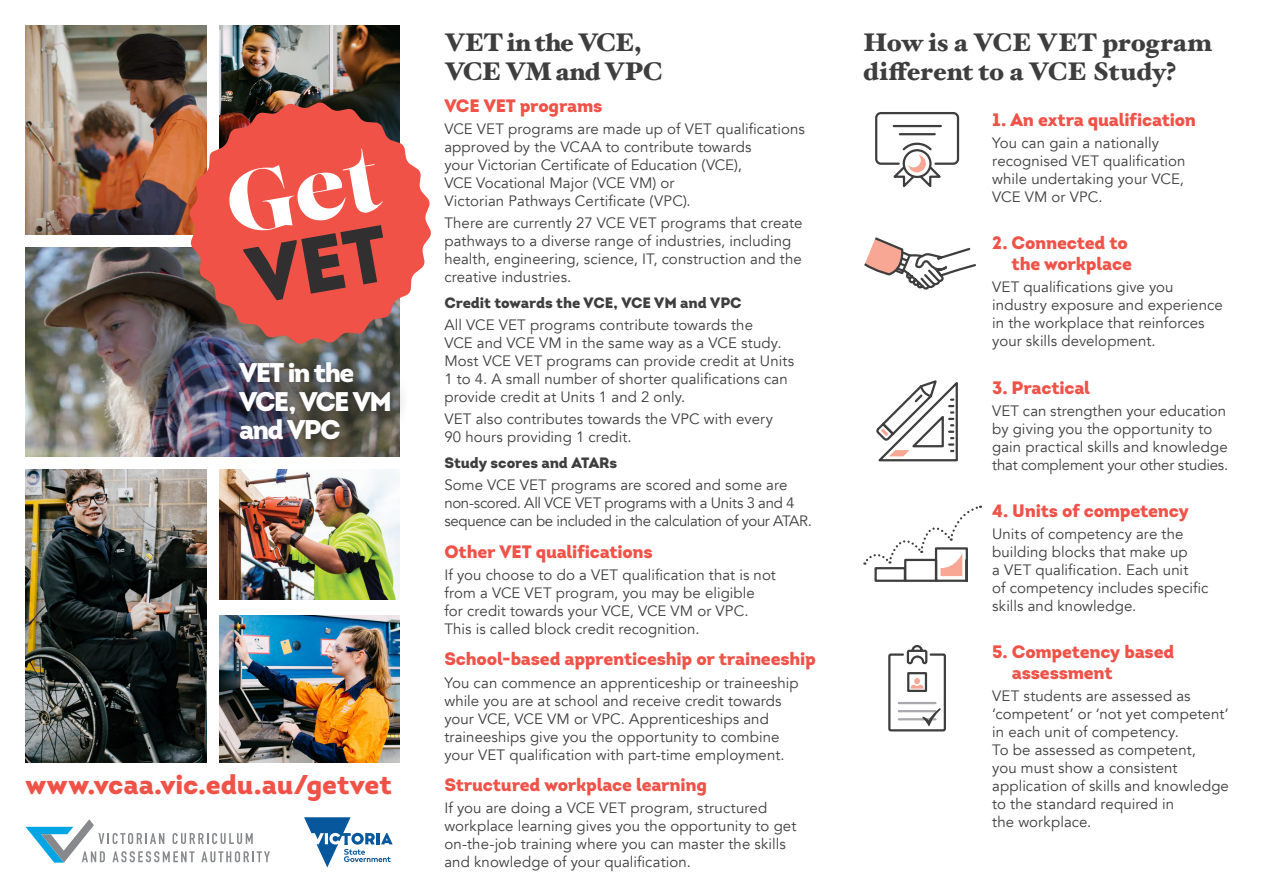
<style>
.page{position:relative;width:1263px;height:893px;background:#fff}
.page>*{position:absolute;margin:0;border:0;box-sizing:border-box;transform-origin:0 0}
.GV_Intro_text{font:900 27.15px "Intro";color:#f05248}
.GV_Body{font:900 27px/28.5px "Intro";letter-spacing:-.06em;color:#fff}
.GV_Body-2{font:900 25.5px/29.2px "Hoefler Text";letter-spacing:-.005em;color:#3e3e3f}
.GV_Body-3{font:900 25.5px/29.2px "Hoefler Text";letter-spacing:-.03em;color:#3e3e3f}
.GV_Body-4{font:900 18px/20.7px "Intro";letter-spacing:-.01em;color:#f05248;text-align:right}
.GV_Body-5{font:15px/18px "Avenir";letter-spacing:.005em;color:#3e3e3f}
.GV_Body-6{font:15px/18px "Avenir";letter-spacing:-.02em;color:#3e3e3f}
.GV_Body-7{font:900 15px "Intro";letter-spacing:-.005em;color:#3e3e3f}
</style>
<div class="page">
<img style="left:219px;top:26px;width:181px;height:76px">
<img style="left:26px;top:26px;width:180px;height:209px">
<img style="left:26px;top:248px;width:195px;height:209px">
<img style="left:26px;top:469px;width:180px;height:293px">
<img style="left:219px;top:616px;width:181px;height:146px">
<img style="left:221px;top:344px;width:182px;height:113px">
<svg style="left:189px;top:102px;width:242px;height:242px;fill:#f05248"></svg>
<svg style="left:26px;top:819px;width:244px;height:44px"></svg>
<svg style="left:304px;top:817px;width:89px;height:50px"></svg>
<img style="left:219px;top:469px;width:181px;height:131px">
<svg style="left:876px;top:380px;width:82px;height:82px"></svg>
<div style="left:875px;top:112px;width:84px;height:53px;border:2px solid #3e3e3f;border-radius:5px"></div>
<svg style="left:889px;top:124px;width:56px;height:64px"></svg>
<svg style="left:864px;top:237px;width:112px;height:53px"></svg>
<svg style="left:864px;top:505px;width:117px;height:77px"></svg>
<svg style="left:906px;top:645px;width:22px;height:20px"></svg>
<hr style="left:899px;top:702px;width:36px;height:2px;background:#a8a9ad">
<hr style="left:899px;top:710px;width:36px;height:2px;background:#a8a9ad">
<hr style="left:899px;top:718px;width:36px;height:2px;background:#a8a9ad">
<div style="left:888px;top:653px;width:58px;height:78px;border:2px solid #3e3e3f"></div>
<svg style="left:911px;top:678px;width:12px;height:11px"></svg>
<div style="left:907px;top:672px;width:20px;height:20px;border:2px solid #3e3e3f"></div>
<svg style="left:922px;top:708px;width:19px;height:18px"></svg>
<svg style="left:229px;top:149px;width:161px;height:155px;background:#f26a62"></svg>
<p class="GV_Body" style="left:239px;top:358px;width:154px">VET in the<br>VCE, VCE VM and VPC</p>
<p class="GV_Intro_text" style="left:26px;top:767px;width:368px">www.vcaa.vic.edu.au/getvet</p>
<p class="GV_Body-3" style="left:444px;top:27px;width:220px">VET in the VCE,<br>VCE VM and VPC</p>
<p class="GV_Body-4" style="left:444px;top:95px;width:160px">VCE VET programs</p>
<p class="GV_Body-5" style="left:444px;top:120px;width:362px">VCE VET programs are made up of VET qualifications approved by the VCAA to contribute towards<br>your Victorian Certificate of Education (VCE),<br>VCE Vocational Major (VCE VM) or<br>Victorian Pathways Certificate (VPC).</p>
<p class="GV_Body-5" style="left:444px;top:214px;width:360px">There are currently 27 VCE VET programs that create pathways to a diverse range of industries, including health, engineering, science, IT, construction and the creative industries.</p>
<p class="GV_Body-7" style="left:444px;top:293px;width:299px">Credit towards the VCE, VCE VM and VPC</p>
<p class="GV_Body-5" style="left:444px;top:316px;width:351px">All VCE VET programs contribute towards the<br>VCE and VCE VM in the same way as a VCE study.<br>Most VCE VET programs can provide credit at Units 1 to 4. A small number of shorter qualifications can provide credit at Units 1 and 2 only.</p>
<p class="GV_Body-5" style="left:444px;top:410px;width:330px">VET also contributes towards the VPC with every<br>90 hours providing 1 credit.</p>
<p class="GV_Body-7" style="left:444px;top:453px;width:174px">Study scores and ATARs</p>
<p class="GV_Body-6" style="left:444px;top:476px;width:369px">Some VCE VET programs are scored and some are non-scored. All VCE VET programs with a Units 3 and 4 sequence can be included in the calculation of your ATAR.</p>
<p class="GV_Body-4" style="left:444px;top:541px;width:210px">Other VET qualifications</p>
<p class="GV_Body-5" style="left:444px;top:566px;width:333px">If you choose to do a VET qualification that is not from a VCE VET program, you may be eligible for credit towards your VCE, VCE VM or VPC.<br>This is called block credit recognition.</p>
<p class="GV_Body-4" style="left:444px;top:648px;width:373px">School-based apprenticeship or traineeship</p>
<p class="GV_Body-5" style="left:444px;top:674px;width:356px">You can commence an apprenticeship or traineeship while you are at school and receive credit towards your VCE, VCE VM or VPC. Apprenticeships and traineeships give you the opportunity to combine your VET qualification with part-time employment.</p>
<p class="GV_Body-4" style="left:444px;top:774px;width:264px">Structured workplace learning</p>
<p class="GV_Body-5" style="left:444px;top:799px;width:353px">If you are doing a VCE VET program, structured workplace learning gives you the opportunity to get on-the-job training where you can master the skills and knowledge of your qualification.</p>
<p class="GV_Body-2" style="left:863px;top:27px;width:350px">How is a VCE VET program different to a VCE Study?</p>
<p class="GV_Body-4" style="left:992px;top:109px;width:205px">1. An extra qualification</p>
<p class="GV_Body-5" style="left:992px;top:134px;width:195px">You can gain a nationally recognised VET qualification while undertaking your VCE,<br>VCE VM or VPC.</p>
<p class="GV_Body-4" style="left:992px;top:232px;width:141px">2. Connected to the workplace</p>
<p class="GV_Body-5" style="left:992px;top:278px;width:232px">VET qualifications give you industry exposure and experience in the workplace that reinforces your skills development.</p>
<p class="GV_Body-4" style="left:992px;top:377px;width:99px">3. Practical</p>
<p class="GV_Body-5" style="left:992px;top:402px;width:238px">VET can strengthen your education by giving you the opportunity to gain practical skills and knowledge that complement your other studies.</p>
<p class="GV_Body-4" style="left:992px;top:500px;width:198px">4. Units of competency</p>
<p class="GV_Body-5" style="left:992px;top:525px;width:218px">Units of competency are the building blocks that make up<br>a VET qualification. Each unit<br>of competency includes specific skills and knowledge.</p>
<p class="GV_Body-4" style="left:1012px;top:641px;width:164px;text-align:left;text-indent:-20px">5. Competency based assessment</p>
<p class="GV_Body-5" style="left:992px;top:687px;width:238px">VET students are assessed as ‘competent’ or ‘not yet competent’ in each unit of competency.<br>To be assessed as competent,<br>you must show a consistent application of skills and knowledge to the standard required in<br>the workplace.</p>
</div>
